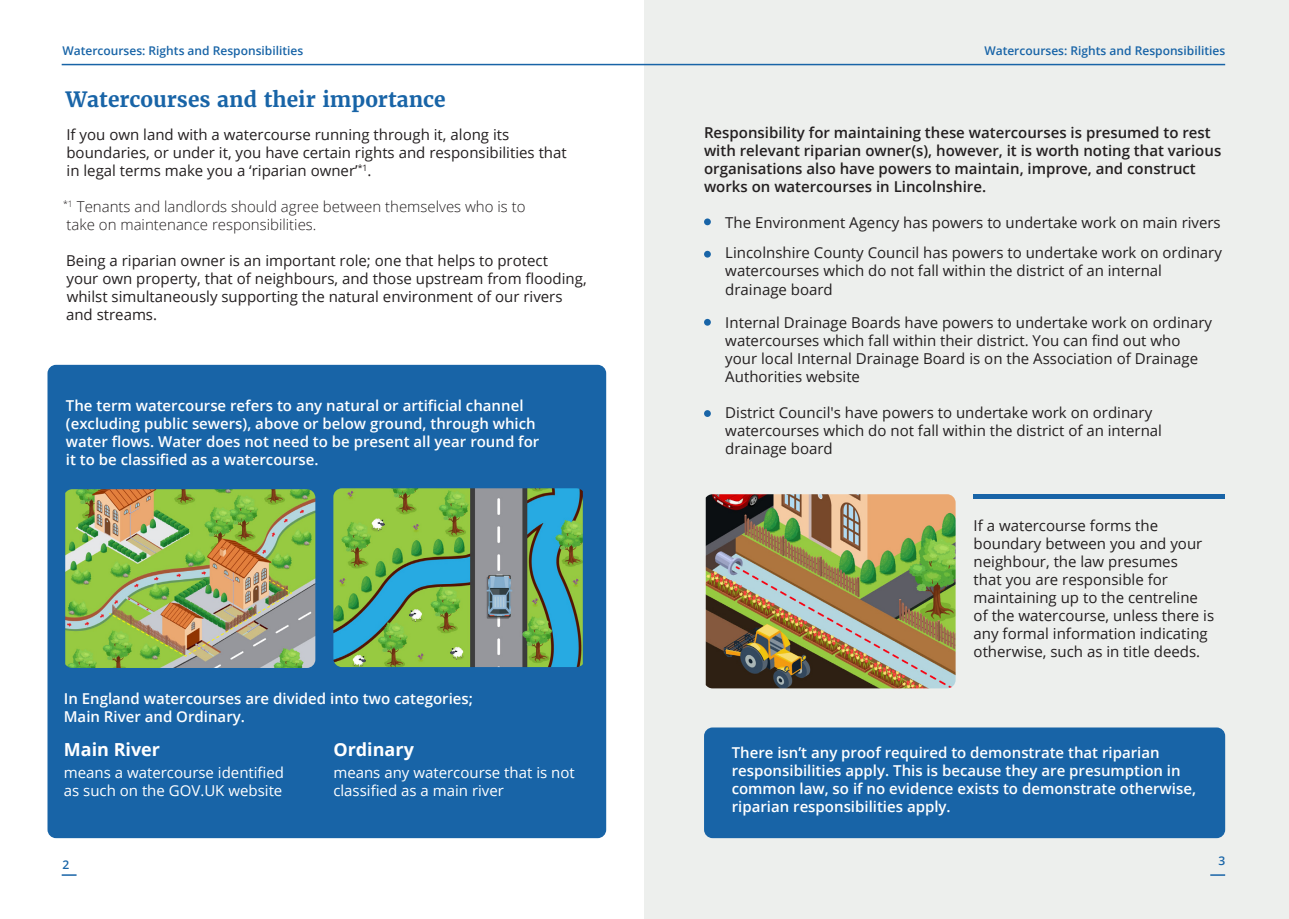
<style>
.page{position:relative;width:1289px;height:919px;background:#fff}
.page>*{position:absolute;margin:0;border:0;box-sizing:border-box;transform-origin:0 0}
.t1{font:700 21px "Merriweather";color:#1864a7}
.t2{font:700 18px "Open Sans";color:#fff}
.t3{font:15px/18px "Open Sans";color:#231f20}
.t4{font:600 15px/18px "Open Sans";color:#fff}
.t5{font:600 15px/18px "Open Sans";color:#231f20}
.t6{font:15px/18px "Open Sans";color:#fff}
.t7{font:300 15px "Open Sans";color:#231f20}
.t8{font:600 12px "Open Sans";color:#1864a7}
</style>
<div class="page">
<div style="left:47px;top:365px;width:559px;height:473px;background:#1864a7;border-radius:9px"></div>
<svg style="left:62px;top:874px;width:15px;height:1px"></svg>
<div style="left:644px;top:0;width:644px;height:918px;background:#edefed"></div>
<img style="left:65px;top:489px;width:250px;height:179px">
<img style="left:333px;top:488px;width:250px;height:179px">
<div style="left:704px;top:218px;width:7px;height:7px;background:#1864a7;border-radius:50%"></div>
<div style="left:704px;top:251px;width:7px;height:6px;background:#1864a7;border-radius:50%"></div>
<div style="left:704px;top:319px;width:7px;height:6px;background:#1864a7;border-radius:50%"></div>
<div style="left:704px;top:410px;width:7px;height:7px;background:#1864a7;border-radius:50%"></div>
<img style="left:705px;top:494px;width:250px;height:194px">
<div style="left:704px;top:727px;width:521px;height:111px;background:#1864a7;border-radius:9px"></div>
<hr style="left:62px;top:64px;width:1163px;height:1px;background:#1864a7">
<svg style="left:1210px;top:874px;width:15px;height:1px"></svg>
<hr style="left:973px;top:494px;width:252px;height:4px;background:#1864a7">
<p class="t8" style="left:62px;top:42px;width:242px">Watercourses: Rights and Responsibilities</p>
<p class="t1" style="left:66px;top:86px;width:381px">Watercourses and their importance</p>
<p class="t3" style="left:66px;top:125px;width:502px">If you own land with a watercourse running through it, along its boundaries, or under it, you have certain rights and responsibilities that</p>
<p class="t3" style="left:67px;top:161px;width:306px">in legal terms make you a ‘riparian owner’<sup>*1</sup>.</p>
<p class="t7" style="left:63px;top:196px;width:464px"><sup>*1</sup> Tenants and landlords should agree between themselves who is to</p>
<p class="t7" style="left:66px;top:214px;width:251px">take on maintenance responsibilities.</p>
<p class="t3" style="left:66px;top:251px;width:522px">Being a riparian owner is an important role; one that helps to protect<br>your own property, that of neighbours, and those upstream from flooding, whilst simultaneously supporting the natural environment of our rivers and streams.</p>
<p class="t4" style="left:66px;top:396px;width:475px">The term watercourse refers to any natural or artificial channel (excluding public sewers), above or below ground, through which water flows. Water does not need to be present all year round for it to be classified as a watercourse.</p>
<p class="t4" style="left:64px;top:688px;width:411px">In England watercourses are divided into two categories;</p>
<p class="t4" style="left:64px;top:706px;width:183px">Main River and Ordinary.</p>
<p class="t2" style="left:64px;top:736px;width:98px">Main River</p>
<p class="t2" style="left:333px;top:736px;width:82px">Ordinary</p>
<p class="t6" style="left:64px;top:763px;width:222px">means a watercourse identified</p>
<p class="t6" style="left:64px;top:781px;width:220px">as such on the GOV.UK website</p>
<p class="t8" style="left:62px;top:855px;width:8px">2</p>
<p class="t6" style="left:333px;top:763px;width:243px">means any watercourse that is not classified as a main river</p>
<p class="t8" style="left:984px;top:42px;width:242px">Watercourses: Rights and Responsibilities</p>
<p class="t5" style="left:704px;top:123px;width:518px">Responsibility for maintaining these watercourses is presumed to rest with relevant riparian owner(s), however, it is worth noting that various organisations also have powers to maintain, improve, and construct works on watercourses in Lincolnshire.</p>
<p class="t3" style="left:725px;top:213px;width:497px">The Environment Agency has powers to undertake work on main rivers</p>
<p class="t3" style="left:725px;top:243px;width:498px">Lincolnshire County Council has powers to undertake work on ordinary watercourses which do not fall within the district of an internal drainage board</p>
<p class="t3" style="left:725px;top:312px;width:488px">Internal Drainage Boards have powers to undertake work on ordinary watercourses which fall within their district. You can find out who your local Internal Drainage Board is on the Association of Drainage Authorities website</p>
<p class="t3" style="left:725px;top:402px;width:438px">District Council's have powers to undertake work on ordinary watercourses which do not fall within the district of an internal drainage board</p>
<p class="t3" style="left:973px;top:516px;width:242px">If a watercourse forms the boundary between you and your neighbour, the law presumes<br>that you are responsible for maintaining up to the centreline of the watercourse, unless there is any formal information indicating otherwise, such as in title deeds.</p>
<p class="t4" style="left:731px;top:743px;width:450px">There isn’t any proof required to demonstrate that riparian responsibilities apply. This is because they are presumption in</p>
<p class="t4" style="left:731px;top:779px;width:466px">common law, so if no evidence exists to demonstrate otherwise, riparian responsibilities apply.</p>
<p class="t8" style="left:1218px;top:852px;width:8px">3</p>
</div>
